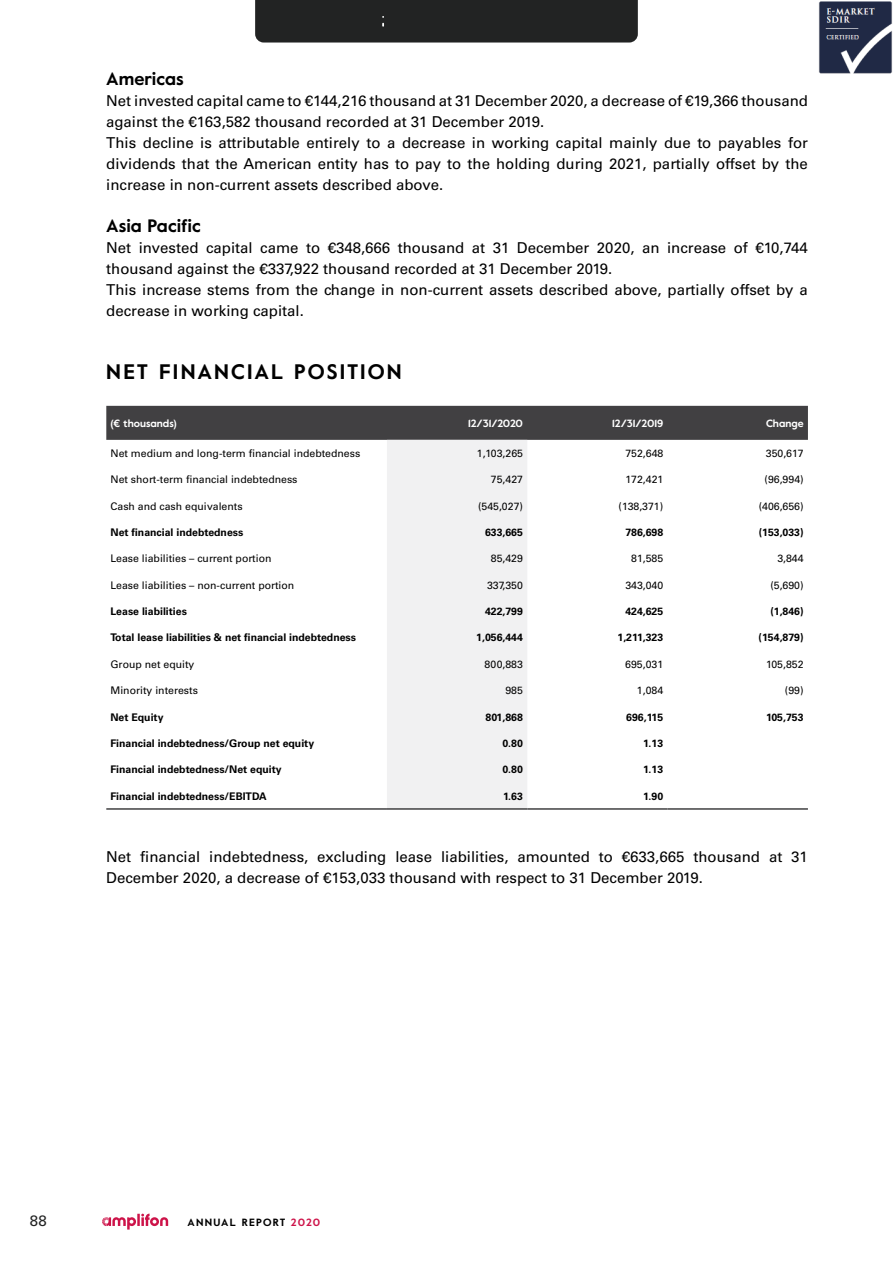
<style>
.page{position:relative;width:893px;height:1263px;background:#fff}
.page>*{position:absolute;margin:0;border:0;box-sizing:border-box;transform-origin:0 0}
.t1{font:700 21px "Value";letter-spacing:.1em;color:#000}
.t2{font:700 18px "Value";color:#000}
.t3{font:15px/21px "Univers LT Std";color:#000}
.t4{font:15px "Univers LT Std";color:#222323}
.t5{font:10.5px "Univers LT Std";color:#000}
.t6{font:700 10.5px "Univers LT Std";color:#000}
.t7{font:700 10.5px "Value";color:#fff}
.t8{font:700 10.5px "Value";letter-spacing:.12em;color:#000}
.s1{color:#cd1349}
</style>
<div class="page">
<div style="left:106px;top:406px;width:702px;height:34px;background:#414042"></div>
<div style="left:387px;top:440px;width:140px;height:368px;background:#f1f1f2"></div>
<hr style="left:106px;top:808px;width:281px;height:2px;background:#414042">
<hr style="left:387px;top:808px;width:140px;height:2px;background:#414042">
<hr style="left:527px;top:808px;width:141px;height:2px;background:#414042">
<hr style="left:668px;top:808px;width:140px;height:2px;background:#414042">
<svg style="left:102px;top:1213px;width:66px;height:16px"></svg>
<div style="left:255px;top:0;width:383px;height:43px;background:#222323"></div>
<img style="left:819px;top:1px;width:73px;height:73px">
<p class="t2" style="left:106px;top:66px;width:79px">Americas</p>
<p class="t3" style="left:106px;top:90px;width:703px">Net invested capital came to €144,216 thousand at 31 December 2020, a decrease of €19,366 thousand against the €163,582 thousand recorded at 31 December 2019.<br>This decline is attributable entirely to a decrease in working capital mainly due to payables for dividends that the American entity has to pay to the holding during 2021, partially offset by the increase in non-current assets described above.</p>
<p class="t2" style="left:106px;top:213px;width:96px">Asia Pacific</p>
<p class="t3" style="left:106px;top:237px;width:703px">Net invested capital came to €348,666 thousand at 31 December 2020, an increase of €10,744 thousand against the €337,922 thousand recorded at 31 December 2019.<br>This increase stems from the change in non-current assets described above, partially offset by a decrease in working capital.</p>
<h1 class="t1" style="left:106px;top:357px;width:297px">NET FINANCIAL POSITION</h1>
<p class="t7" style="left:111px;top:416px;width:68px">(€ thousands)</p>
<p class="t7" style="left:468px;top:416px;width:57px">12/31/2020</p>
<p class="t7" style="left:612px;top:416px;width:53px">12/31/2019</p>
<p class="t7" style="left:766px;top:416px;width:39px">Change</p>
<p class="t5" style="left:111px;top:447px;width:251px">Net medium and long-term financial indebtedness</p>
<p class="t5" style="left:477px;top:447px;width:48px">1,103,265</p>
<p class="t5" style="left:625px;top:447px;width:39px">752,648</p>
<p class="t5" style="left:766px;top:447px;width:39px">350,617</p>
<p class="t5" style="left:111px;top:473px;width:189px">Net short-term financial indebtedness</p>
<p class="t5" style="left:491px;top:473px;width:34px">75,427</p>
<p class="t5" style="left:625px;top:473px;width:39px">172,421</p>
<p class="t5" style="left:764px;top:473px;width:41px">(96,994)</p>
<p class="t5" style="left:111px;top:500px;width:134px">Cash and cash equivalents</p>
<p class="t5" style="left:478px;top:500px;width:46px">(545,027)</p>
<p class="t5" style="left:618px;top:500px;width:46px">(138,371)</p>
<p class="t5" style="left:759px;top:500px;width:46px">(406,656)</p>
<p class="t6" style="left:111px;top:526px;width:134px">Net financial indebtedness</p>
<p class="t6" style="left:485px;top:526px;width:39px">633,665</p>
<p class="t6" style="left:625px;top:526px;width:39px">786,698</p>
<p class="t6" style="left:759px;top:526px;width:46px">(153,033)</p>
<p class="t5" style="left:110px;top:552px;width:162px">Lease liabilities – current portion</p>
<p class="t5" style="left:491px;top:552px;width:34px">85,429</p>
<p class="t5" style="left:631px;top:552px;width:34px">81,585</p>
<p class="t5" style="left:777px;top:552px;width:28px">3,844</p>
<p class="t5" style="left:110px;top:579px;width:185px">Lease liabilities – non-current portion</p>
<p class="t5" style="left:487px;top:579px;width:37px">337,350</p>
<p class="t5" style="left:625px;top:579px;width:39px">343,040</p>
<p class="t5" style="left:770px;top:579px;width:35px">(5,690)</p>
<p class="t6" style="left:110px;top:605px;width:78px">Lease liabilities</p>
<p class="t6" style="left:485px;top:605px;width:39px">422,799</p>
<p class="t6" style="left:625px;top:605px;width:39px">424,625</p>
<p class="t6" style="left:770px;top:605px;width:35px">(1,846)</p>
<p class="t6" style="left:110px;top:631px;width:247px">Total lease liabilities &amp; net financial indebtedness</p>
<p class="t6" style="left:476px;top:631px;width:48px">1,056,444</p>
<p class="t6" style="left:618px;top:631px;width:47px">1,211,323</p>
<p class="t6" style="left:759px;top:631px;width:46px">(154,879)</p>
<p class="t5" style="left:110px;top:658px;width:86px">Group net equity</p>
<p class="t5" style="left:485px;top:658px;width:40px">800,883</p>
<p class="t5" style="left:625px;top:658px;width:39px">695,031</p>
<p class="t5" style="left:766px;top:658px;width:39px">105,852</p>
<p class="t5" style="left:110px;top:684px;width:89px">Minority interests</p>
<p class="t5" style="left:505px;top:684px;width:19px">985</p>
<p class="t5" style="left:637px;top:684px;width:28px">1,084</p>
<p class="t5" style="left:785px;top:684px;width:20px">(99)</p>
<p class="t6" style="left:110px;top:711px;width:55px">Net Equity</p>
<p class="t6" style="left:486px;top:711px;width:39px">801,868</p>
<p class="t6" style="left:626px;top:711px;width:38px">696,115</p>
<p class="t6" style="left:766px;top:711px;width:39px">105,753</p>
<p class="t6" style="left:110px;top:737px;width:205px">Financial indebtedness/Group net equity</p>
<p class="t6" style="left:502px;top:737px;width:22px">0.80</p>
<p class="t6" style="left:643px;top:737px;width:21px">1.13</p>
<p class="t6" style="left:110px;top:763px;width:173px">Financial indebtedness/Net equity</p>
<p class="t6" style="left:502px;top:763px;width:22px">0.80</p>
<p class="t6" style="left:643px;top:763px;width:21px">1.13</p>
<p class="t6" style="left:110px;top:790px;width:158px">Financial indebtedness/EBITDA</p>
<p class="t6" style="left:503px;top:790px;width:21px">1.63</p>
<p class="t6" style="left:643px;top:790px;width:21px">1.90</p>
<p class="t3" style="left:106px;top:846px;width:703px">Net financial indebtedness, excluding lease liabilities, amounted to €633,665 thousand at 31<br>December 2020, a decrease of €153,033 thousand with respect to 31 December 2019.</p>
<p class="t4" style="left:30px;top:1211px;width:19px">88</p>
<p class="t8" style="left:188px;top:1214px;width:134px">ANNUAL REPORT <span class="s1">2020</span></p>
</div>
